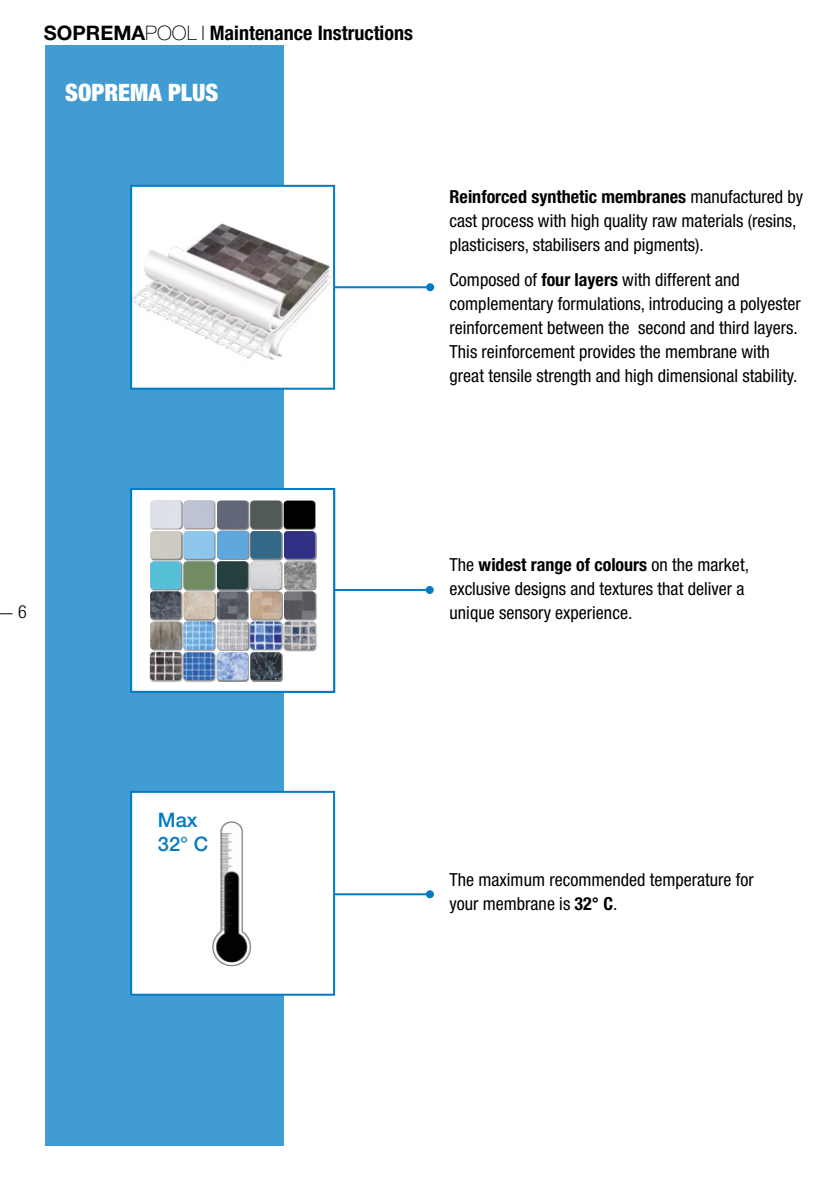
<style>
.page{position:relative;width:840px;height:1191px;background:#fff}
.page>*{position:absolute;margin:0;border:0;box-sizing:border-box;transform-origin:0 0}
.t1{font:900 condensed 24px "Helvetica Neue LT Std";color:#fff}
.t2{font:700 condensed 20px "Helvetica Neue LT Std";color:#000}
.t3{font:500 20px/24px "Helvetica Neue LT Std";color:#007bc4}
.t4{font:condensed 18px/24px "Helvetica Neue LT Std";color:#000}
.t5{font:300 condensed 18px "Helvetica Neue LT Std";color:#000}
.s1{font-stretch:normal}
.s2{font-weight:100;font-stretch:normal}
.s3{font-weight:100;font-stretch:expanded}
.s4{font-weight:700}
</style>
<div class="page">
<svg style="left:0;top:613px;width:13px;height:1px"></svg>
<hr style="left:310px;top:589px;width:119px;height:2px;background:#007bc4">
<div style="left:425px;top:586px;width:8px;height:8px;background:#007bc4;border-radius:50%"></div>
<div style="left:45px;top:45px;width:239px;height:1100px;background:#409cd2"></div>
<hr style="left:310px;top:286px;width:120px;height:2px;background:#007bc4">
<div style="left:426px;top:283px;width:8px;height:8px;background:#007bc4;border-radius:50%"></div>
<div style="left:131px;top:186px;width:203px;height:203px;background:#fff"></div>
<img style="left:133px;top:223px;width:199px;height:137px">
<div style="left:130px;top:185px;width:205px;height:205px;border:2px solid #007bc4"></div>
<hr style="left:310px;top:893px;width:119px;height:2px;background:#007bc4">
<div style="left:425px;top:890px;width:8px;height:8px;background:#007bc4;border-radius:50%"></div>
<div style="left:131px;top:792px;width:203px;height:202px;background:#fff"></div>
<img style="left:212px;top:821px;width:39px;height:146px">
<div style="left:130px;top:791px;width:205px;height:204px;border:2px solid #007bc4"></div>
<div style="left:130px;top:488px;width:205px;height:205px;background:#fff;border:2px solid #007bc4"></div>
<div style="left:250px;top:591px;width:32px;height:29px;background:#000;opacity:.5"></div>
<img style="left:250px;top:591px;width:31px;height:28px">
<div style="left:184px;top:592px;width:31px;height:28px;background:#000;opacity:.5"></div>
<img style="left:183px;top:591px;width:31px;height:28px">
<div style="left:150px;top:591px;width:32px;height:29px;background:#000;opacity:.5"></div>
<img style="left:150px;top:591px;width:31px;height:28px">
<div style="left:284px;top:591px;width:32px;height:29px;background:#000;opacity:.5"></div>
<img style="left:284px;top:591px;width:31px;height:28px">
<div style="left:217px;top:591px;width:32px;height:29px;background:#000;opacity:.5"></div>
<img style="left:217px;top:591px;width:31px;height:28px">
<div style="left:250px;top:652px;width:33px;height:29px;background:#000;opacity:.5"></div>
<img style="left:250px;top:652px;width:31px;height:28px">
<div style="left:217px;top:652px;width:32px;height:29px;background:#000;opacity:.5"></div>
<img style="left:217px;top:652px;width:31px;height:28px">
<div style="left:150px;top:651px;width:34px;height:31px;background:#000;opacity:.5"></div>
<img style="left:150px;top:652px;width:31px;height:28px">
<div style="left:183px;top:651px;width:34px;height:31px;background:#000;opacity:.5"></div>
<img style="left:183px;top:652px;width:31px;height:28px">
<div style="left:150px;top:621px;width:32px;height:29px;background:#000;opacity:.5"></div>
<img style="left:150px;top:621px;width:31px;height:28px">
<div style="left:183px;top:621px;width:32px;height:29px;background:#000;opacity:.5"></div>
<img style="left:183px;top:621px;width:31px;height:28px">
<div style="left:217px;top:621px;width:32px;height:29px;background:#000;opacity:.5"></div>
<img style="left:217px;top:621px;width:31px;height:28px">
<div style="left:283px;top:621px;width:34px;height:30px;background:#000;opacity:.5"></div>
<img style="left:284px;top:621px;width:31px;height:28px">
<div style="left:249px;top:621px;width:34px;height:31px;background:#000;opacity:.5"></div>
<img style="left:250px;top:621px;width:31px;height:28px">
<div style="left:284px;top:561px;width:32px;height:29px;background:#000;opacity:.5"></div>
<img style="left:284px;top:561px;width:31px;height:28px">
<div style="left:250px;top:561px;width:32px;height:29px;background:#000;opacity:.5"></div>
<img style="left:250px;top:561px;width:31px;height:28px">
<div style="left:217px;top:561px;width:32px;height:29px;background:#000;opacity:.5"></div>
<img style="left:217px;top:561px;width:31px;height:28px">
<div style="left:150px;top:561px;width:32px;height:29px;background:#000;opacity:.5"></div>
<img style="left:150px;top:561px;width:31px;height:28px">
<div style="left:183px;top:561px;width:32px;height:29px;background:#000;opacity:.5"></div>
<img style="left:183px;top:561px;width:31px;height:28px">
<div style="left:284px;top:531px;width:32px;height:29px;background:#000;opacity:.5"></div>
<img style="left:284px;top:531px;width:31px;height:28px">
<div style="left:250px;top:531px;width:32px;height:29px;background:#000;opacity:.5"></div>
<img style="left:250px;top:531px;width:31px;height:28px">
<div style="left:183px;top:531px;width:32px;height:29px;background:#000;opacity:.5"></div>
<img style="left:183px;top:531px;width:31px;height:28px">
<div style="left:217px;top:531px;width:32px;height:29px;background:#000;opacity:.5"></div>
<img style="left:217px;top:531px;width:31px;height:28px">
<div style="left:150px;top:531px;width:32px;height:29px;background:#000;opacity:.5"></div>
<img style="left:150px;top:531px;width:31px;height:28px">
<div style="left:150px;top:501px;width:32px;height:29px;background:#000;opacity:.5"></div>
<img style="left:150px;top:500px;width:31px;height:28px">
<div style="left:183px;top:501px;width:32px;height:29px;background:#000;opacity:.5"></div>
<img style="left:183px;top:500px;width:31px;height:28px">
<div style="left:250px;top:501px;width:32px;height:29px;background:#000;opacity:.5"></div>
<img style="left:250px;top:500px;width:31px;height:29px">
<div style="left:217px;top:501px;width:32px;height:29px;background:#000;opacity:.5"></div>
<img style="left:217px;top:500px;width:31px;height:29px">
<div style="left:284px;top:501px;width:32px;height:29px;background:#000;opacity:.5"></div>
<div style="left:284px;top:500px;width:31px;height:29px;background:#000;border-radius:3px"></div>
<p class="t2" style="left:44px;top:21px;width:370px"><span class="s1">SOPREMA</span><span class="s2">POOL</span> <span class="s3">l</span> Maintenance Instructions</p>
<h1 class="t1" style="left:65px;top:78px;width:154px">SOPREMA PLUS</h1>
<p class="t4" style="left:449px;top:184px;width:355px"><span class="s4">Reinforced synthetic membranes</span> manufactured by cast process with high quality raw materials (resins, plasticisers, stabilisers and pigments).</p>
<p class="t4" style="left:449px;top:267px;width:352px">Composed of <span class="s4">four layers</span> with different and complementary formulations, introducing a polyester reinforcement between the second and third layers.<br>This reinforcement provides the membrane with great tensile strength and high dimensional stability.</p>
<p class="t5" style="left:18px;top:601px;width:10px">6</p>
<p class="t4" style="left:449px;top:552px;width:301px">The <span class="s4">widest range of colours</span> on the market, exclusive designs and textures that deliver a unique sensory experience.</p>
<p class="t3" style="left:158px;top:807px;width:52px">Max<br>32° C</p>
<p class="t4" style="left:449px;top:868px;width:305px">The maximum recommended temperature for your membrane is <span class="s4">32° C</span>.</p>
</div>
